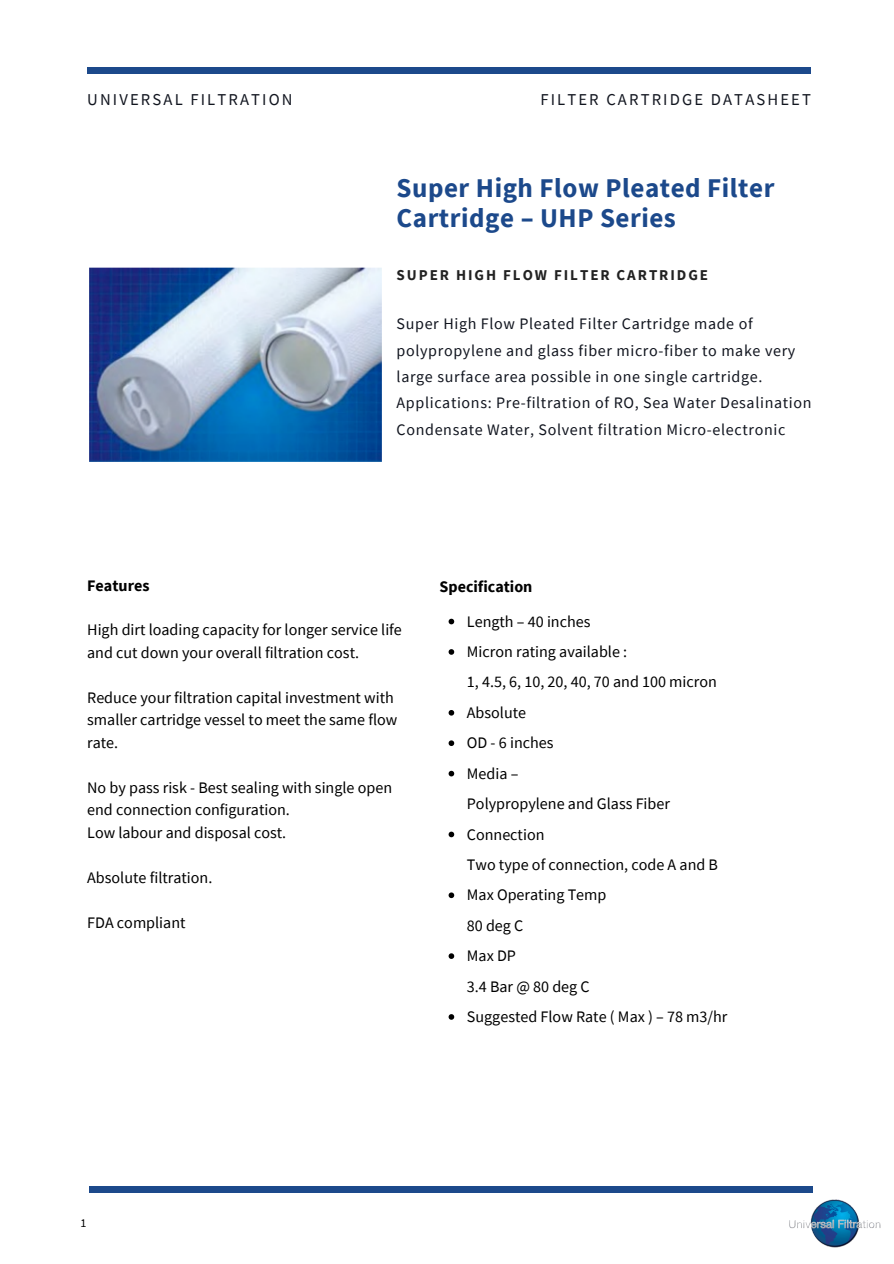
<style>
.page{position:relative;width:894px;height:1264px;background:#fff}
.page>*{position:absolute;margin:0;border:0;box-sizing:border-box;transform-origin:0 0}
.t1{font:700 27px/30px "Source Sans Pro";letter-spacing:.02em;color:#1c498b}
.t2{font:16.5px "Source Sans Pro";letter-spacing:.13em;color:#11151f}
.t3{font:16.05px/22.5px "Source Sans Pro";color:#000}
.t4{font:16.05px/26.4px "Source Sans Pro";letter-spacing:.04em;color:#11151f}
.t5{font:700 16.05px "Source Sans Pro";color:#000}
.t6{font:700 15px "Source Sans Pro";letter-spacing:.13em;color:#222}
.t7{font:12px "Source Sans Pro";color:#000}
</style>
<div class="page">
<div style="left:87px;top:67px;width:723px;height:7px;background:#1c498b"></div>
<img style="left:789px;top:1199px;width:91px;height:49px">
<div style="left:89px;top:1186px;width:724px;height:7px;background:#1c498b"></div>
<img style="left:89px;top:267px;width:293px;height:195px">
<svg style="left:448px;top:618px;width:6px;height:6px"></svg>
<svg style="left:448px;top:649px;width:6px;height:5px"></svg>
<svg style="left:448px;top:710px;width:6px;height:5px"></svg>
<svg style="left:448px;top:740px;width:6px;height:6px"></svg>
<svg style="left:448px;top:770px;width:6px;height:6px"></svg>
<svg style="left:448px;top:831px;width:6px;height:6px"></svg>
<svg style="left:448px;top:892px;width:6px;height:6px"></svg>
<svg style="left:448px;top:953px;width:6px;height:5px"></svg>
<svg style="left:448px;top:1014px;width:6px;height:5px"></svg>
<p class="t2" style="left:87px;top:88px;width:207px">UNIVERSAL FILTRATION</p>
<p class="t2" style="left:540px;top:88px;width:272px">FILTER CARTRIDGE DATASHEET</p>
<h1 class="t1" style="left:396px;top:172px;width:379px">Super High Flow Pleated Filter<br>Cartridge – UHP Series</h1>
<p class="t6" style="left:396px;top:265px;width:313px">SUPER HIGH FLOW FILTER CARTRIDGE</p>
<p class="t4" style="left:396px;top:310px;width:416px">Super High Flow Pleated Filter Cartridge made of polypropylene and glass fiber micro-fiber to make very large surface area possible in one single cartridge.<br>Applications: Pre-filtration of RO, Sea Water Desalination Condensate Water, Solvent filtration Micro-electronic</p>
<p class="t5" style="left:87px;top:575px;width:64px">Features</p>
<p class="t3" style="left:87px;top:618px;width:316px">High dirt loading capacity for longer service life and cut down your overall filtration cost.</p>
<p class="t3" style="left:87px;top:686px;width:312px">Reduce your filtration capital investment with smaller cartridge vessel to meet the same flow rate.</p>
<p class="t3" style="left:87px;top:776px;width:306px">No by pass risk - Best sealing with single open end connection configuration.<br>Low labour and disposal cost.</p>
<p class="t3" style="left:87px;top:866px;width:127px">Absolute filtration.</p>
<p class="t3" style="left:87px;top:911px;width:100px">FDA compliant</p>
<p class="t5" style="left:439px;top:576px;width:94px">Specification</p>
<p class="t3" style="left:467px;top:605px;width:162px;line-height:30.5px">Length – 40 inches<br>Micron rating available :</p>
<p class="t3" style="left:467px;top:670px;width:251px">1, 4.5, 6, 10, 20, 40, 70 and 100 micron</p>
<p class="t3" style="left:467px;top:697px;width:88px;line-height:30.5px">Absolute<br>OD - 6 inches<br>Media –</p>
<p class="t3" style="left:467px;top:792px;width:204px">Polypropylene and Glass Fiber</p>
<p class="t3" style="left:467px;top:822px;width:79px">Connection</p>
<p class="t3" style="left:467px;top:853px;width:252px">Two type of connection, code A and B</p>
<p class="t3" style="left:467px;top:883px;width:141px">Max Operating Temp</p>
<p class="t3" style="left:467px;top:913px;width:58px">80 deg C</p>
<p class="t3" style="left:467px;top:944px;width:51px">Max DP</p>
<p class="t3" style="left:467px;top:974px;width:124px">3.4 Bar @ 80 deg C</p>
<p class="t3" style="left:467px;top:1005px;width:262px">Suggested Flow Rate ( Max ) – 78 m3/hr</p>
<p class="t7" style="left:80px;top:1214px;width:7px">1</p>
</div>
